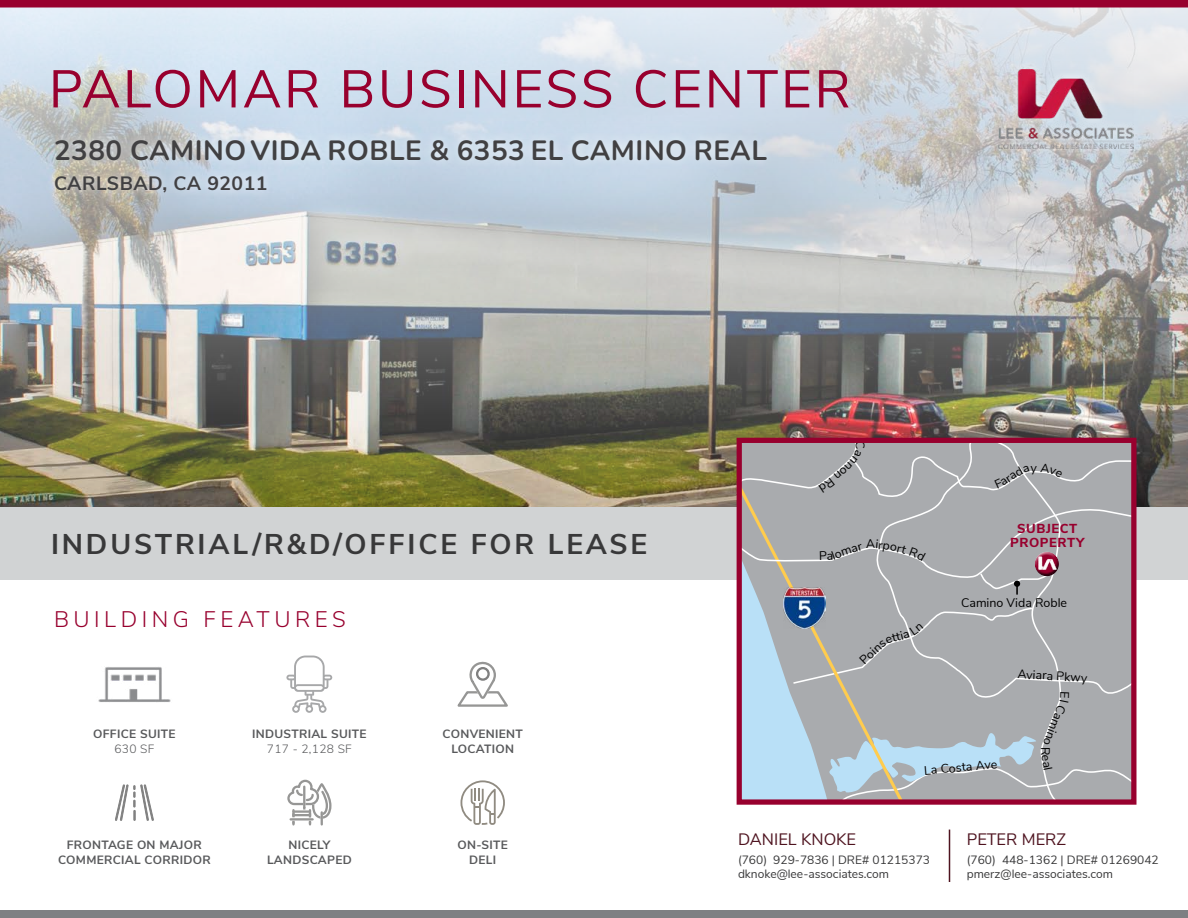
<style>
.page{position:relative;width:1188px;height:918px;background:#fff}
.page>*{position:absolute;margin:0;border:0;box-sizing:border-box;transform-origin:0 0}
.t1{font:52.8px "Nunito Sans";letter-spacing:.05em;color:#98002e}
.t2{font:700 28.5px "Nunito Sans";letter-spacing:.1em;color:#383839}
.t3{font:700 27.75px "Nunito";letter-spacing:.02em;color:#414042}
.t4{font:300 22.5px "Nunito Sans";letter-spacing:.2em;color:#98002e}
.t5{font:700 19.35px "Nunito Sans";letter-spacing:.025em;color:#414042}
.t6{font:16.5px "Nunito Sans";color:#4e131f}
.t7{font:800 13.05px/14.2px "Nunito Sans";letter-spacing:.05em;color:#98002e;text-align:center}
.t8{font:12.45px "Nunito Sans";color:#000}
.t9{font:700 12px/14.4px "Nunito Sans";letter-spacing:.025em;color:#58595b;text-align:center}
.t10{font:12px/13.5px "Nunito Sans";color:#383839}
.t11{font:300 12px "Nunito Sans";letter-spacing:.025em;color:#58595b}
</style>
<div class="page">
<img style="left:0;top:8px;width:1188px;height:500px">
<div style="left:0;top:910px;width:1188px;height:8px;background:#7e8083"></div>
<hr style="left:949px;top:830px;width:1px;height:52px;background:#4e131f">
<div style="left:45px;top:130px;width:730px;height:71px;background:#fff;opacity:.75"></div>
<div style="left:0;top:0;width:1188px;height:8px;background:#98002e"></div>
<img style="left:98px;top:667px;width:73px;height:35px">
<svg style="left:286px;top:656px;width:46px;height:57px"></svg>
<svg style="left:457px;top:661px;width:51px;height:46px"></svg>
<div style="left:476px;top:667px;width:14px;height:14px;border:2px solid #000;border-radius:50%"></div>
<svg style="left:460px;top:780px;width:45px;height:45px"></svg>
<svg style="left:287px;top:779px;width:45px;height:45px"></svg>
<svg style="left:115px;top:784px;width:39px;height:37px"></svg>
<div style="left:0;top:508px;width:1188px;height:72px;background:#d1d3d4"></div>
<div style="left:989px;top:59px;width:153px;height:99px;background:#fff;opacity:.75"></div>
<img style="left:998px;top:69px;width:136px;height:79px">
<svg style="left:737px;top:439px;width:404px;height:364px;background:#aca9b0"></svg>
<h1 class="t1" style="left:49px;top:51px;width:804px">PALOMAR BUSINESS CENTER</h1>
<h3 class="t3" style="left:54px;top:130px;width:714px">2380 CAMINO VIDA ROBLE &amp; 6353 EL CAMINO REAL</h3>
<h3 class="t5" style="left:54px;top:169px;width:215px">CARLSBAD, CA 92011</h3>
<h2 class="t2" style="left:51px;top:523px;width:598px">INDUSTRIAL/R&amp;D/OFFICE FOR LEASE</h2>
<h3 class="t4" style="left:54px;top:602px;width:293px">BUILDING FEATURES</h3>
<p class="t9" style="left:93px;top:726px;width:84px">OFFICE SUITE</p>
<p class="t11" style="left:114px;top:740px;width:42px">630 SF</p>
<p class="t9" style="left:252px;top:726px;width:116px">INDUSTRIAL SUITE</p>
<p class="t11" style="left:267px;top:740px;width:86px">717 - 2,128 SF</p>
<p class="t9" style="left:443px;top:726px;width:82px">CONVENIENT<br>LOCATION</p>
<p class="t7" style="left:1010px;top:520px;width:76px">SUBJECT<br>PROPERTY</p>
<p class="t8" style="left:961px;top:594px;width:108px">Camino Vida Roble</p>
<p class="t8" style="left:1018px;top:665px;width:71px;rotate:3deg">Aviara Pkwy</p>
<p class="t8" style="left:923px;top:761px;width:75px;rotate:-5deg">La Costa Ave</p>
<p class="t9" style="left:58px;top:837px;width:154px">FRONTAGE ON MAJOR<br>COMMERCIAL CORRIDOR</p>
<p class="t9" style="left:267px;top:837px;width:86px">NICELY<br>LANDSCAPED</p>
<p class="t9" style="left:457px;top:837px;width:52px">ON-SITE<br>DELI</p>
<h3 class="t6" style="left:738px;top:827px;width:120px">DANIEL KNOKE</h3>
<p class="t10" style="left:738px;top:853px;width:194px">(760) 929-7836 | DRE# 01215373 dknoke@lee-associates.com</p>
<h3 class="t6" style="left:967px;top:827px;width:101px">PETER MERZ</h3>
<p class="t10" style="left:967px;top:853px;width:194px">(760) 448-1362 | DRE# 01269042 pmerz@lee-associates.com</p>
</div>
